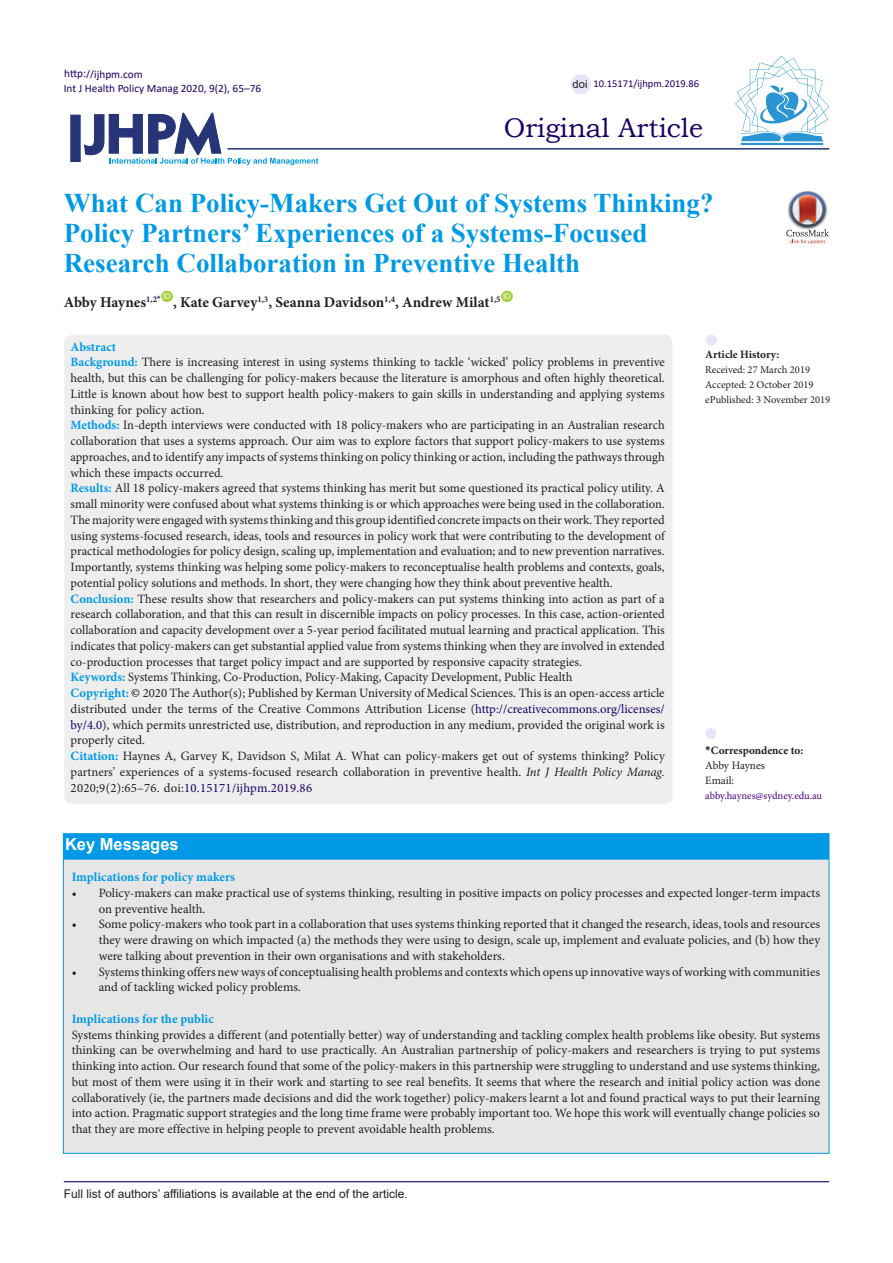
<style>
.page{position:relative;width:893px;height:1263px;background:#fff}
.page>*{position:absolute;margin:0;border:0;box-sizing:border-box;transform-origin:0 0}
.Default{font:700 27px/30px "Times New Roman";color:#0099e5}
.t1{font:27px "Bookman Old Style";color:#190066}
.t2{font:700 16.5px "Arial";color:#fff}
.Default-2{font:700 15px "Minion Pro";color:#231f20}
.Default-3{font:12.75px/15.8px "Minion Pro";color:#231f20;text-align:justify}
.Default-4{font:700 12.75px "Minion Pro";color:#0099e5}
.t3{font:12px "Arial";color:#231f20}
.t4{font:11.25px "Calibri";color:#190066}
.t5{font:700 11.25px "Minion Pro";color:#231f20}
.t6{font:11.25px "Minion Pro";letter-spacing:-.005em;color:#231f20}
.t7{font:11.25px "Arial";color:#231f20}
.t8{font:10.5px "Minion Pro";color:#231f20}
.t9{font:10.5px "Minion Pro";letter-spacing:-.005em;color:#4b0082}
.t10{font:10.5px "Calibri";color:#190066}
.t11{font:7.8px "Arial";color:#fff}
.s1{font-weight:700;color:#0099e5}
.s2{color:#000}
.s3{color:#190066}
.s4{font-style:italic}
.s5{font-family:"Calibri"}
</style>
<div class="page">
<svg style="left:84px;top:112px;width:234px;height:53px"></svg>
<div style="left:70px;top:115px;width:11px;height:47px;background:#273578;border:1px solid #273578"></div>
<div style="left:161px;top:291px;width:12px;height:11px;background:#a6ce39;border-radius:50%"></div>
<div style="left:501px;top:291px;width:12px;height:11px;background:#a6ce39;border-radius:50%"></div>
<hr style="left:227px;top:148px;width:602px;height:2px;background:#273578">
<div style="left:64px;top:335px;width:608px;height:469px;background:#eee;border-radius:8px"></div>
<div style="left:705px;top:728px;width:11px;height:11px;background:#e6e6fa;border-radius:50%"></div>
<div style="left:706px;top:335px;width:11px;height:11px;background:#e6e6fa;border-radius:50%"></div>
<hr style="left:64px;top:1181px;width:765px;height:1px;background:#190066">
<hr style="left:741px;top:143px;width:82px;height:2px;background:#2995d2">
<svg style="left:735px;top:56px;width:94px;height:85px"></svg>
<div style="left:571px;top:74px;width:20px;height:20px;background:#e6e6fa;border-radius:50%"></div>
<img style="left:801px;top:191px;width:13px;height:1px">
<svg style="left:786px;top:192px;width:43px;height:52px"></svg>
<div style="left:63px;top:833px;width:766px;height:320px;background:#e6e6e6;border:1px solid #0099e5"></div>
<div style="left:63px;top:834px;width:766px;height:26px;background:#0099e5;border:2px solid #0099e5"></div>
<p class="t4" style="left:64px;top:66px;width:80px">http://ijhpm.com</p>
<p class="t4" style="left:64px;top:81px;width:199px">Int J Health Policy Manag 2020, 9(2), 65–76</p>
<p class="t7" style="left:573px;top:76px;width:17px">doi</p>
<p class="t10" style="left:593px;top:76px;width:107px">10.15171/ijhpm.2019.86</p>
<p class="t1" style="left:504px;top:110px;width:201px">Original Article</p>
<p class="Default" style="left:64px;top:188px;width:651px">What Can Policy-Makers Get Out of Systems Thinking?<br>Policy Partners’ Experiences of a Systems-Focused<br>Research Collaboration in Preventive Health</p>
<p class="Default-2" style="left:64px;top:292px;width:98px">Abby Haynes<sup>1,2</sup><sup>*</sup></p>
<p class="t11" style="left:163px;top:291px;width:9px">ID</p>
<p class="t11" style="left:503px;top:291px;width:9px">ID</p>
<p class="Default-2" style="left:173px;top:292px;width:329px">, Kate Garvey<sup>1,3</sup>, Seanna Davidson<sup>1,4</sup>, Andrew Milat<sup>1,5</sup></p>
<p class="Default-4" style="left:71px;top:337px;width:47px">Abstract</p>
<p class="Default-3" style="left:71px;top:354px;width:595px"><span class="s1">Background:</span> There is increasing interest in using systems thinking to tackle ‘wicked’ policy problems in preventive health, but this can be challenging for policy-makers because the literature is amorphous and often highly theoretical.<br>Little is known about how best to support health policy-makers to gain skills in understanding and applying systems thinking for policy action.</p>
<p class="Default-3" style="left:71px;top:417px;width:596px"><span class="s1">Methods:</span> In-depth interviews were conducted with 18 policy-makers who are participating in an Australian research collaboration that uses a systems approach. Our aim was to explore factors that support policy-makers to use systems approaches, and to identify any impacts of systems thinking on policy thinking or action, including the pathways through which these impacts occurred.</p>
<p class="Default-3" style="left:71px;top:480px;width:596px"><span class="s1">Results:</span> All 18 policy-makers agreed that systems thinking has merit but some questioned its practical policy utility. A small minority were confused about what systems thinking is or which approaches were being used in the collaboration.<br>The majority were engaged with systems thinking and this group identified concrete impacts on their work. They reported using systems-focused research, ideas, tools and resources in policy work that were contributing to the development of practical methodologies for policy design, scaling up, implementation and evaluation; and to new prevention narratives.<br>Importantly, systems thinking was helping some policy-makers to reconceptualise health problems and contexts, goals, potential policy solutions and methods. In short, they were changing how they think about preventive health.</p>
<p class="Default-3" style="left:71px;top:591px;width:596px"><span class="s1">Conclusion:</span> These results show that researchers and policy-makers can put systems thinking into action as part of a research collaboration, and that this can result in discernible impacts on policy processes. In this case, action-oriented collaboration and capacity development over a 5-year period facilitated mutual learning and practical application. This indicates that policy-makers can get substantial applied value from systems thinking when they are involved in extended co-production processes that target policy impact and are supported by responsive capacity strategies.</p>
<p class="Default-3" style="left:71px;top:669px;width:503px"><span class="s1">Keywords:</span> Systems Thinking, Co-Production, Policy-Making, Capacity Development, Public Health</p>
<p class="Default-3" style="left:71px;top:685px;width:596px"><span class="s1">Copyright:</span> <span class="s2">©</span> 2020 The Author(s); Published by Kerman University of Medical Sciences. This is an open-access article distributed under the terms of the Creative Commons Attribution License (<span class="s3">http://creativecommons.org/licenses/ by/4.0</span>), which permits unrestricted use, distribution, and reproduction in any medium, provided the original work is properly cited.</p>
<p class="Default-3" style="left:71px;top:748px;width:596px"><span class="s1">Citation:</span> Haynes A, Garvey K, Davidson S, Milat A. What can policy-makers get out of systems thinking? Policy partners’ experiences of a systems-focused research collaboration in preventive health. <span class="s4">Int J Health Policy Manag.<br></span>2020;9(2):65–76. doi:<span class="s3">10.15171/ijhpm.2019.86</span></p>
<p class="t5" style="left:705px;top:742px;width:99px"><span class="s5">*</span>Correspondence to:</p>
<p class="t5" style="left:705px;top:346px;width:76px">Article History:</p>
<p class="t8" style="left:705px;top:362px;width:106px">Received: 27 March 2019</p>
<p class="t8" style="left:705px;top:377px;width:110px">Accepted: 2 October 2019</p>
<p class="t8" style="left:705px;top:392px;width:127px">ePublished: 3 November 2019</p>
<p class="t6" style="left:705px;top:758px;width:61px">Abby Haynes</p>
<p class="t6" style="left:705px;top:773px;width:30px">Email:</p>
<p class="t9" style="left:705px;top:789px;width:118px">abby.haynes@sydney.edu.au</p>
<p class="t2" style="left:65px;top:833px;width:115px">Key Messages</p>
<p class="Default-4" style="left:72px;top:868px;width:165px">Implications for policy makers</p>
<p class="Default-3" style="left:99px;top:885px;width:723px;text-indent:-27px">• Policy-makers can make practical use of systems thinking, resulting in positive impacts on policy processes and expected longer-term impacts on preventive health.</p>
<p class="Default-3" style="left:99px;top:916px;width:723px;text-indent:-27px">• Some policy-makers who took part in a collaboration that uses systems thinking reported that it changed the research, ideas, tools and resources they were drawing on which impacted (a) the methods they were using to design, scale up, implement and evaluate policies, and (b) how they were talking about prevention in their own organisations and with stakeholders.</p>
<p class="Default-3" style="left:99px;top:964px;width:723px;text-indent:-27px">• Systems thinking offers new ways of conceptualising health problems and contexts which opens up innovative ways of working with communities and of tackling wicked policy problems.</p>
<p class="Default-4" style="left:72px;top:1010px;width:144px">Implications for the public</p>
<p class="Default-3" style="left:72px;top:1027px;width:750px">Systems thinking provides a different (and potentially better) way of understanding and tackling complex health problems like obesity. But systems thinking can be overwhelming and hard to use practically. An Australian partnership of policy-makers and researchers is trying to put systems thinking into action. Our research found that some of the policy-makers in this partnership were struggling to understand and use systems thinking, but most of them were using it in their work and starting to see real benefits. It seems that where the research and initial policy action was done collaboratively (ie, the partners made decisions and did the work together) policy-makers learnt a lot and found practical ways to put their learning into action. Pragmatic support strategies and the long time frame were probably important too. We hope this work will eventually change policies so that they are more effective in helping people to prevent avoidable health problems.</p>
<p class="t3" style="left:64px;top:1185px;width:346px">Full list of authors’ affiliations is available at the end of the article.</p>
</div>
